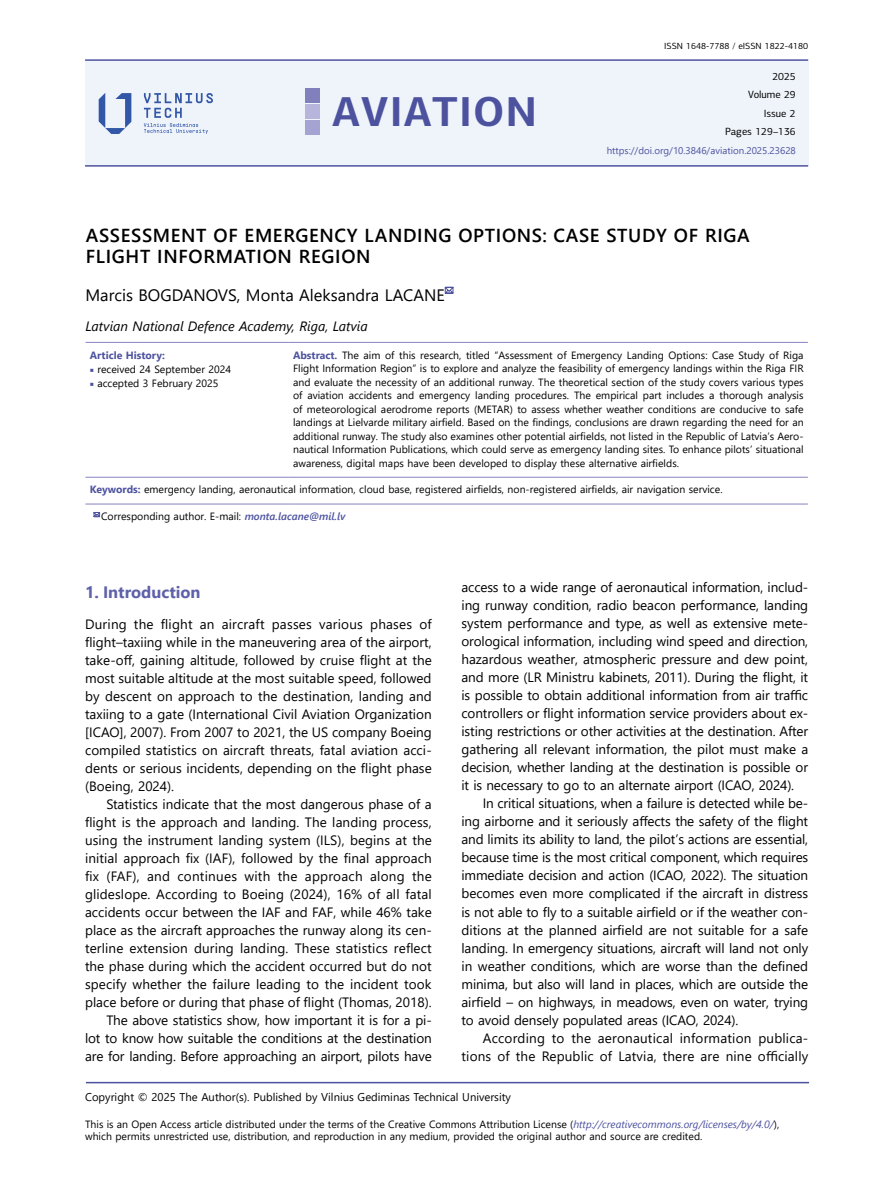
<style>
.page{position:relative;width:872px;height:1191px;background:#fff}
.page>*{position:absolute;margin:0;border:0;box-sizing:border-box;transform-origin:0 0}
.t1{font:700 42px "PF Centro Sans Pro";letter-spacing:.03em;color:#4d529f}
.t2{font:600 18.75px/21px "Segoe UI";letter-spacing:.035em;color:#000}
.t3{font:16.5px "Segoe UI";color:#000}
.t4{font:700 16.5px "Segoe UI";color:#5e61a9}
.t5{font:13.5px/18px "Segoe UI";color:#000;text-align:justify}
.t6{font:italic 13.5px "Segoe UI";color:#000}
.t7{font:11.25px "Segoe UI";color:#000}
.t8{font:10.5px/13.5px "Segoe UI";color:#000}
.t9{font:10.5px/18.1px "PF Centro Sans Pro";color:#000;text-align:right}
.t10{font:700 10.5px "Segoe UI";color:#4d529f}
.t11{font:9.75px "Segoe UI";color:#4d529f}
.t12{font:9px "PF Centro Sans Pro";color:#000}
.s1{font-weight:700;color:#4d529f}
.s2{font-family:"Minion Pro";color:#4d529f}
.s3{font-weight:600;font-style:italic;color:#4d529f}
.s4{font-style:italic;color:#4d529f}
</style>
<div class="page">
<hr style="left:86px;top:1081px;width:723px;height:2px;background:#4d529f">
<div style="left:85px;top:61px;width:723px;height:104px;background:#eff4fb"></div>
<hr style="left:85px;top:59px;width:723px;height:2px;background:#4d529f">
<hr style="left:85px;top:165px;width:723px;height:2px;background:#4d529f">
<svg style="left:99px;top:93px;width:32px;height:41px"></svg>
<svg style="left:144px;top:93px;width:69px;height:41px"></svg>
<div style="left:306px;top:89px;width:14px;height:14px;background:#8180bd"></div>
<div style="left:306px;top:120px;width:14px;height:14px;background:#a5a3d1"></div>
<div style="left:306px;top:104px;width:14px;height:15px;background:#b7b5db"></div>
<svg style="left:444px;top:286px;width:10px;height:8px"></svg>
<hr style="left:85px;top:342px;width:117px;height:1px;background:#9391c7">
<hr style="left:202px;top:342px;width:87px;height:1px;background:#9391c7">
<hr style="left:289px;top:342px;width:519px;height:1px;background:#9391c7">
<hr style="left:85px;top:477px;width:117px;height:1px;background:#9391c7">
<hr style="left:202px;top:477px;width:87px;height:1px;background:#9391c7">
<hr style="left:289px;top:477px;width:519px;height:1px;background:#9391c7">
<hr style="left:85px;top:503px;width:117px;height:1px;background:#9391c7">
<hr style="left:202px;top:503px;width:87px;height:1px;background:#9391c7">
<hr style="left:289px;top:503px;width:519px;height:1px;background:#9391c7">
<svg style="left:93px;top:512px;width:8px;height:5px"></svg>
<h1 class="t1" style="left:332px;top:85px;width:206px">AVIATION</h1>
<p class="t12" style="left:664px;top:41px;width:145px">ISSN 1648-7788 / eISSN 1822-4180</p>
<p class="t9" style="left:725px;top:68px;width:72px">2025<br>Volume 29<br>Issue 2<br>Pages 129–136</p>
<p class="t11" style="left:606px;top:142px;width:191px">https://doi.org/10.3846/aviation.2025.23628</p>
<h2 class="t2" style="left:86px;top:223px;width:665px">ASSESSMENT OF EMERGENCY LANDING OPTIONS: CASE STUDY OF RIGA<br>FLIGHT INFORMATION REGION</h2>
<p class="t3" style="left:85px;top:280px;width:361px">Marcis BOGDANOVS, Monta Aleksandra LACANE</p>
<p class="t6" style="left:85px;top:314px;width:284px">Latvian National Defence Academy, Riga, Latvia</p>
<p class="t10" style="left:90px;top:345px;width:77px">Article History:</p>
<p class="t8" style="left:293px;top:347px;width:512px;text-align:justify"><span class="s1">Abstract.</span> The aim of this research, titled “Assessment of Emergency Landing Options: Case Study of Riga Flight Information Region” is to explore and analyze the feasibility of emergency landings within the Riga FIR and evaluate the necessity of an additional runway. The theoretical section of the study covers various types of aviation accidents and emergency landing procedures. The empirical part includes a thorough analysis of meteorological aerodrome reports (METAR) to assess whether weather conditions are conducive to safe landings at Lielvarde military airfield. Based on the findings, conclusions are drawn regarding the need for an additional runway. The study also examines other potential airfields, not listed in the Republic of Latvia’s Aero&shy;nautical Information Publications, which could serve as emergency landing sites. To enhance pilots’ situational awareness, digital maps have been developed to display these alternative airfields.</p>
<p class="t8" style="left:90px;top:362px;width:143px"><span class="s2">■</span> received 24 September 2024</p>
<p class="t8" style="left:90px;top:375px;width:130px"><span class="s2">■</span> accepted 3 February 2025</p>
<p class="t8" style="left:90px;top:482px;width:634px"><span class="s1">Keywords:</span> emergency landing, aeronautical information, cloud base, registered airfields, non-registered airfields, air navigation service.</p>
<p class="t8" style="left:101px;top:509px;width:246px">Corresponding author. E-mail: <span class="s3">monta.lacane@mil.lv</span></p>
<p class="t4" style="left:85px;top:576px;width:117px">1. Introduction</p>
<p class="t5" style="left:85px;top:613px;width:348px">During the flight an aircraft passes various phases of flight–taxiing while in the maneuvering area of the airport, take-off, gaining altitude, followed by cruise flight at the most suitable altitude at the most suitable speed, followed by descent on approach to the destination, landing and taxiing to a gate (International Civil Aviation Organization [ICAO], 2007). From 2007 to 2021, the US company Boeing compiled statistics on aircraft threats, fatal aviation acci&shy;dents or serious incidents, depending on the flight phase (Boeing, 2024).</p>
<p class="t5" style="left:85px;top:793px;width:348px;text-align:right">Statistics indicate that the most dangerous phase of a flight is the approach and landing. The landing process, using the instrument landing system (ILS), begins at the initial approach fix (IAF), followed by the final approach fix (FAF), and continues with the approach along the glideslope. According to Boeing (2024), 16% of all fatal accidents occur between the IAF and FAF, while 46% take place as the aircraft approaches the runway along its cen&shy;terline extension during landing. These statistics reflect the phase during which the accident occurred but do not specify whether the failure leading to the incident took place before or during that phase of flight (Thomas, 2018).<br>The above statistics show, how important it is for a pi-<br>lot to know how suitable the conditions at the destination are for landing. Before approaching an airport, pilots have</p>
<p class="t5" style="left:461px;top:577px;width:348px">access to a wide range of aeronautical information, includ&shy;ing runway condition, radio beacon performance, landing system performance and type, as well as extensive mete&shy;orological information, including wind speed and direction, hazardous weather, atmospheric pressure and dew point, and more (LR Ministru kabinets, 2011). During the flight, it is possible to obtain additional information from air traffic controllers or flight information service providers about ex&shy;isting restrictions or other activities at the destination. After gathering all relevant information, the pilot must make a decision, whether landing at the destination is possible or it is necessary to go to an alternate airport (ICAO, 2024).</p>
<p class="t5" style="left:461px;top:793px;width:348px;text-indent:21px">In critical situations, when a failure is detected while be&shy;ing airborne and it seriously affects the safety of the flight and limits its ability to land, the pilot’s actions are essential, because time is the most critical component, which requires immediate decision and action (ICAO, 2022). The situation becomes even more complicated if the aircraft in distress is not able to fly to a suitable airfield or if the weather con&shy;ditions at the planned airfield are not suitable for a safe landing. In emergency situations, aircraft will land not only in weather conditions, which are worse than the defined minima, but also will land in places, which are outside the airfield – on highways, in meadows, even on water, trying to avoid densely populated areas (ICAO, 2024).</p>
<p class="t5" style="left:461px;top:1027px;width:348px;text-align:right">According to the aeronautical information publica&shy;tions of the Republic of Latvia, there are nine officially</p>
<p class="t7" style="left:85px;top:1086px;width:427px">Copyright © 2025 The Author(s). Published by Vilnius Gediminas Technical University</p>
<p class="t8" style="left:85px;top:1117px;width:695px;line-height:12px">This is an Open Access article distributed under the terms of the Creative Commons Attribution License (<span class="s4">http://creativecommons.org/licenses/by/4.0/</span>), which permits unrestricted use, distribution, and reproduction in any medium, provided the original author and source are credited.</p>
</div>
